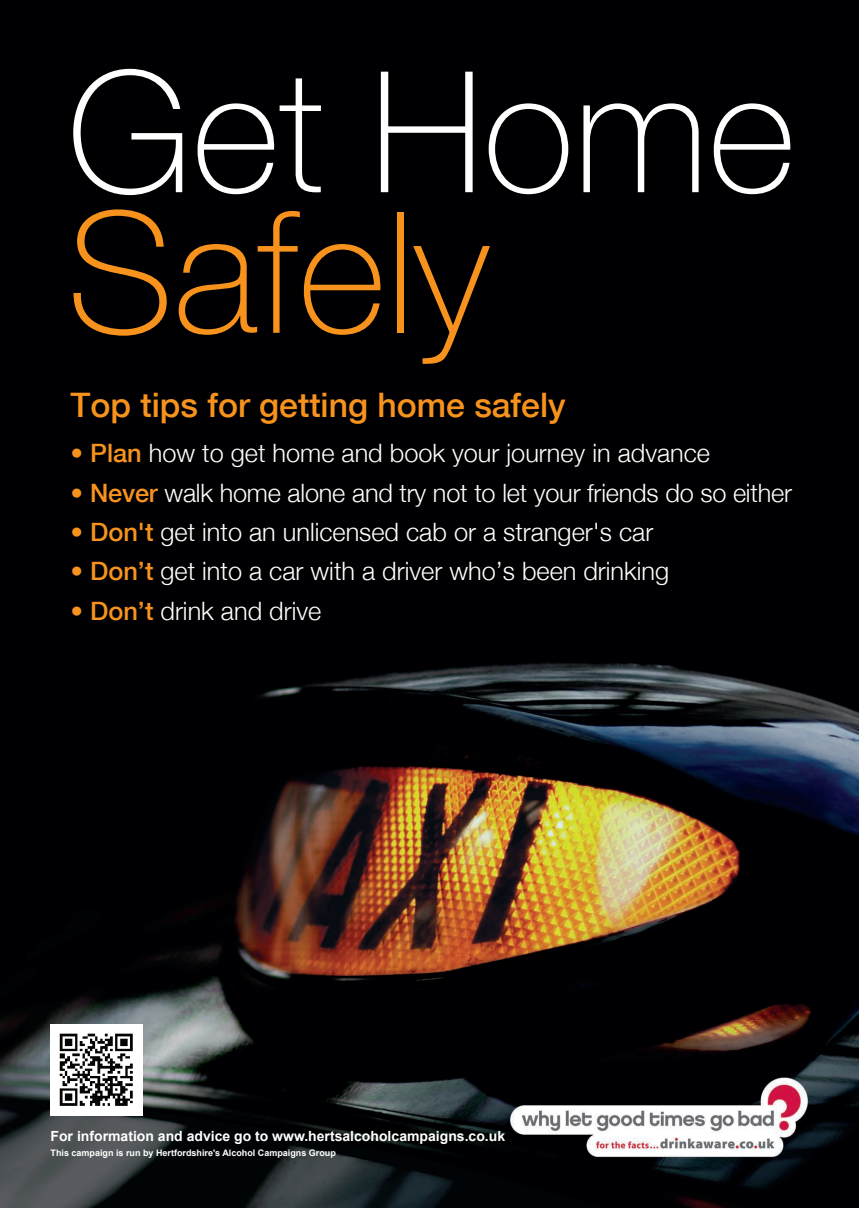
<style>
.page{position:relative;width:859px;height:1208px;background:#fff}
.page>*{position:absolute;margin:0;border:0;box-sizing:border-box;transform-origin:0 0}
.t1{font:100 168.7px "Helvetica Neue";color:#fff}
.t2{font:100 168.7px "Helvetica Neue";color:#f7931d}
.t3{font:500 33.7px "Helvetica Neue";color:#f7931d}
.t4{font:300 25.3px "Helvetica Neue";color:#fff}
.t5{font:700 14px "Arial";color:#fff}
.t6{font:700 9px "Arial";color:#fff}
.s1{color:#f7931d}
.s2{font-weight:500;color:#f7931d}
</style>
<div class="page">
<img style="left:0;top:0;width:859px;height:1207px">
<img style="left:51px;top:1024px;width:92px;height:92px">
<h1 class="t1" style="left:67px;top:36px;width:730px">Get Home</h1>
<h1 class="t2" style="left:67px;top:176px;width:424px">Safely</h1>
<h2 class="t3" style="left:70px;top:385px;width:497px">Top tips for getting home safely</h2>
<p class="t4" style="left:70px;top:438px;width:641px"><span class="s1">•</span> <span class="s2">Plan</span> how to get home and book your journey in advance</p>
<p class="t4" style="left:70px;top:477px;width:723px"><span class="s1">•</span> <span class="s2">Never</span> walk home alone and try not to let your friends do so either</p>
<p class="t4" style="left:70px;top:516px;width:584px"><span class="s1">•</span> <span class="s2">Don't</span> get into an unlicensed cab or a stranger's car</p>
<p class="t4" style="left:70px;top:556px;width:600px"><span class="s1">•</span> <span class="s2">Don’t</span> get into a car with a driver who’s been drinking</p>
<p class="t4" style="left:70px;top:595px;width:252px"><span class="s1">•</span> <span class="s2">Don’t</span> drink and drive</p>
<p class="t5" style="left:51px;top:1126px;width:456px">For information and advice go to www.hertsalcoholcampaigns.co.uk</p>
<p class="t6" style="left:51px;top:1147px;width:287px">This campaign is run by Hertfordshire's Alcohol Campaigns Group</p>
</div>
